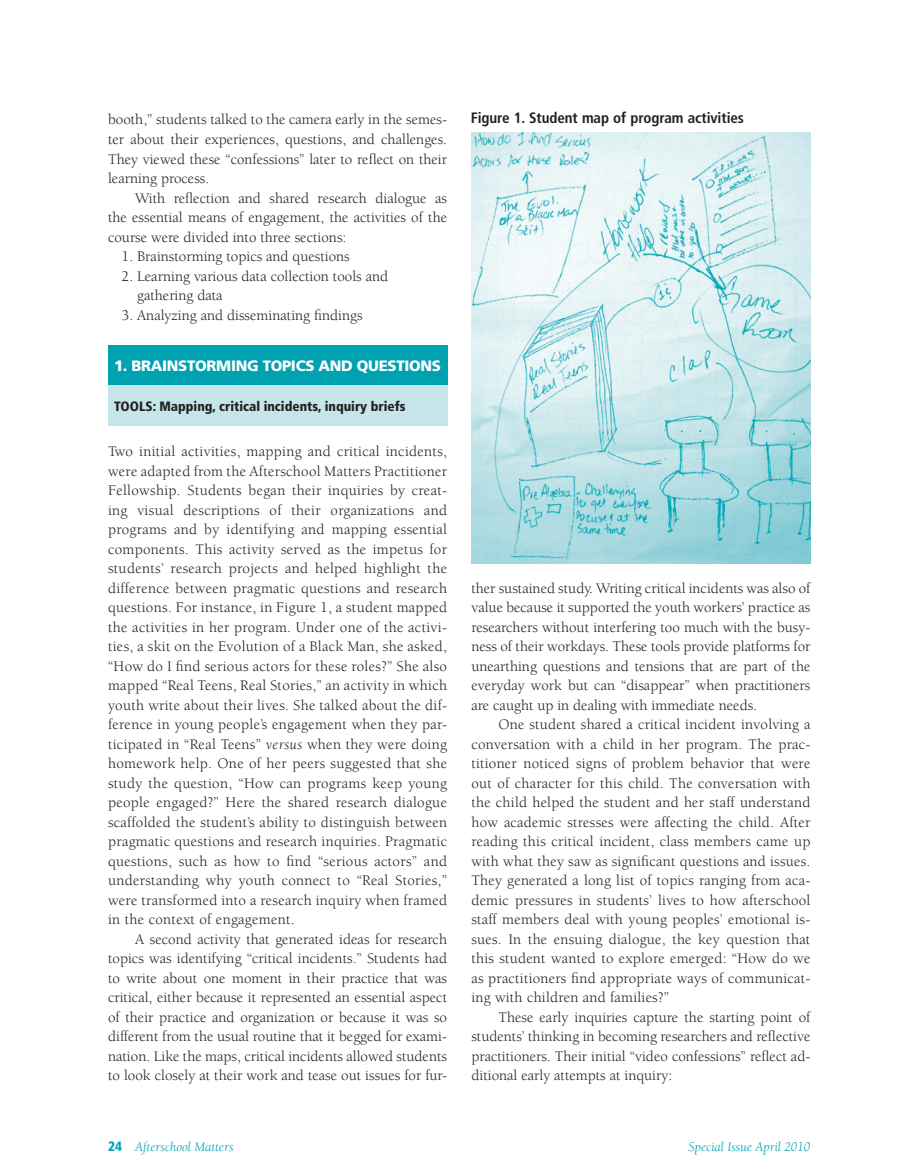
<style>
.page{position:relative;width:905px;height:1175px;background:#fff}
.page>*{position:absolute;margin:0;border:0;box-sizing:border-box;transform-origin:0 0}
.t1{font:15px/19.5px "Berkeley";color:#231f20;text-align:justify}
.t2{font:700 condensed 15px "Frutiger";letter-spacing:-.005em;color:#231f20}
.t3{font:900 15px "Frutiger";letter-spacing:-.02em;color:#fff}
.t4{font:900 condensed 13.5px "Frutiger";color:#231f20}
.t5{font:italic 13.5px "Berkeley";color:#00a1b0}
.s1{font-style:italic}
.s2{font-family:"Frutiger";font-weight:900;font-style:normal;font-stretch:condensed}
</style>
<div class="page">
<div style="left:108px;top:345px;width:339px;height:40px;background:#00a1b0"></div>
<div style="left:108px;top:385px;width:339px;height:41px;background:#c5e5ea"></div>
<img style="left:471px;top:132px;width:339px;height:431px">
<p class="t1" style="left:108px;top:110px;width:340px">booth,” students talked to the camera early in the semes&shy;ter about their experiences, questions, and challenges.<br>They viewed these “confessions” later to reflect on their learning process.</p>
<p class="t1" style="left:108px;top:188px;width:340px;text-indent:27px">With reflection and shared research dialogue as the essential means of engagement, the activities of the course were divided into three sections:</p>
<p class="t1" style="left:122px;top:247px;width:230px">1. Brainstorming topics and questions</p>
<p class="t1" style="left:137px;top:266px;width:252px;text-indent:-16px">2. Learning various data collection tools and gathering data</p>
<p class="t1" style="left:122px;top:305px;width:243px">3. Analyzing and disseminating findings</p>
<p class="t3" style="left:114px;top:357px;width:327px">1. BRAINSTORMING TOPICS AND QUESTIONS</p>
<p class="t4" style="left:114px;top:398px;width:16px">Tools</p>
<p class="t4" style="left:153px;top:398px;width:254px">: Mapping, critical incidents, inquiry briefs</p>
<p class="t1" style="left:108px;top:442px;width:340px">Two initial activities, mapping and critical incidents, were adapted from the Afterschool Matters Practitioner Fellowship. Students began their inquiries by creat&shy;ing visual descriptions of their organizations and programs and by identifying and mapping essential components. This activity served as the impetus for students’ research projects and helped highlight the difference between pragmatic questions and research questions. For instance, in Figure 1, a student mapped the activities in her program. Under one of the activi&shy;ties, a skit on the Evolution of a Black Man, she asked, “How do I find serious actors for these roles?” She also mapped “Real Teens, Real Stories,” an activity in which youth write about their lives. She talked about the dif&shy;ference in young people’s engagement when they par&shy;ticipated in “Real Teens” <span class="s1">versus</span> when they were doing homework help. One of her peers suggested that she study the question, “How can programs keep young people engaged?” Here the shared research dialogue scaffolded the student’s ability to distinguish between pragmatic questions and research inquiries. Pragmatic questions, such as how to find “serious actors” and understanding why youth connect to “Real Stories,” were transformed into a research inquiry when framed in the context of engagement.</p>
<p class="t1" style="left:108px;top:929px;width:340px;text-indent:27px">A second activity that generated ideas for research topics was identifying “critical incidents.” Students had to write about one moment in their practice that was critical, either because it represented an essential aspect of their practice and organization or because it was so different from the usual routine that it begged for exami&shy;nation. Like the maps, critical incidents allowed students to look closely at their work and tease out issues for fur-</p>
<p class="t2" style="left:471px;top:109px;width:275px">Figure 1. Student map of program activities</p>
<p class="t1" style="left:471px;top:578px;width:340px">ther sustained study. Writing critical incidents was also of value because it supported the youth workers’ practice as researchers without interfering too much with the busy&shy;ness of their workdays. These tools provide platforms for unearthing questions and tensions that are part of the everyday work but can “disappear” when practitioners are caught up in dealing with immediate needs.</p>
<p class="t1" style="left:471px;top:715px;width:340px;text-indent:27px">One student shared a critical incident involving a conversation with a child in her program. The prac&shy;titioner noticed signs of problem behavior that were out of character for this child. The conversation with the child helped the student and her staff understand how academic stresses were affecting the child. After reading this critical incident, class members came up with what they saw as significant questions and issues.<br>They generated a long list of topics ranging from aca&shy;demic pressures in students’ lives to how afterschool staff members deal with young peoples’ emotional is&shy;sues. In the ensuing dialogue, the key question that this student wanted to explore emerged: “How do we as practitioners find appropriate ways of communicat&shy;ing with children and families?”</p>
<p class="t1" style="left:471px;top:1007px;width:340px;text-indent:27px">These early inquiries capture the starting point of students’ thinking in becoming researchers and reflective practitioners. Their initial “video confessions” reflect ad&shy;ditional early attempts at inquiry:</p>
<p class="t5" style="left:108px;top:1139px;width:127px"><span class="s2">24</span> Afterschool Matters</p>
<p class="t5" style="left:688px;top:1139px;width:123px">Special Issue April 2010</p>
</div>
